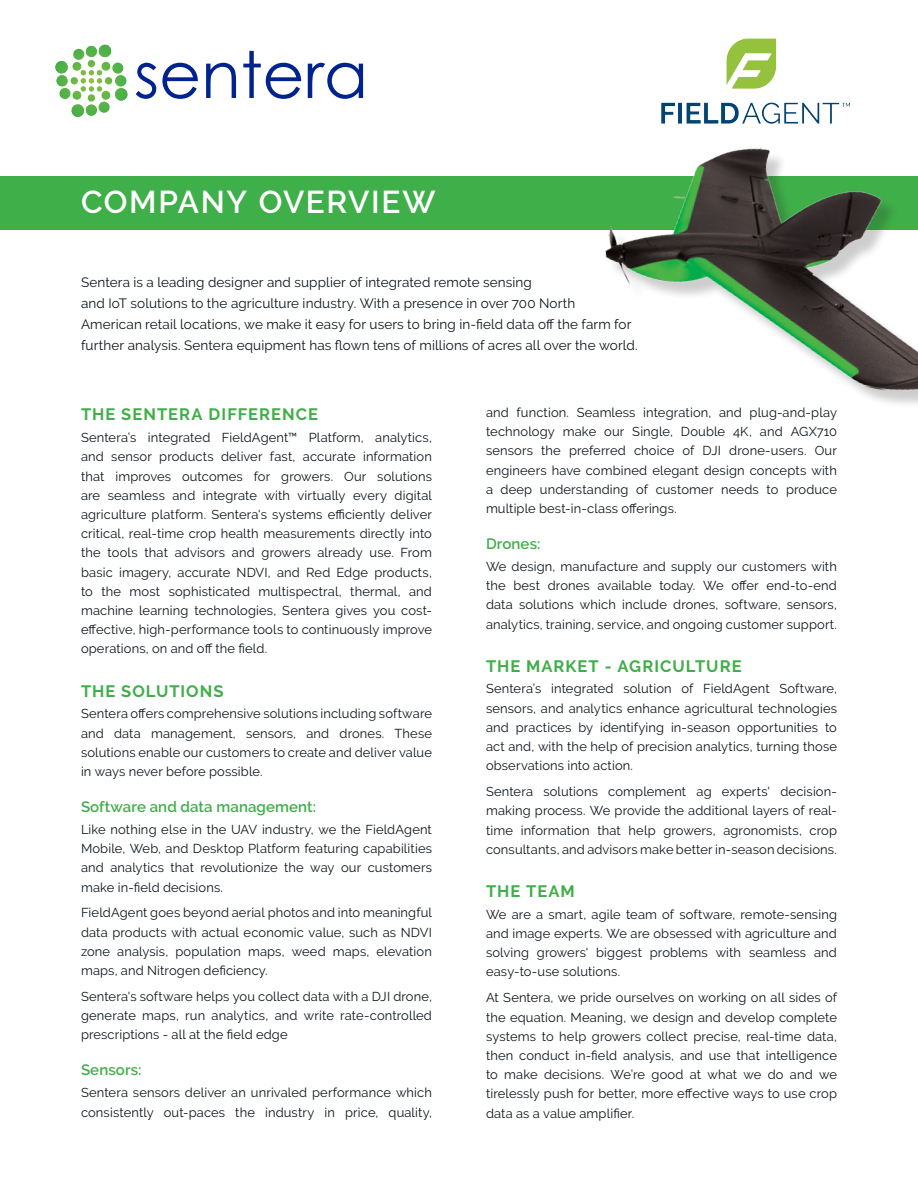
<style>
.page{position:relative;width:918px;height:1188px;background:#fff}
.page>*{position:absolute;margin:0;border:0;box-sizing:border-box;transform-origin:0 0}
.t1{font:600 31.5px "Raleway";letter-spacing:.05em;color:#fff}
.t2{font:700 16.5px "Raleway";letter-spacing:.065em;color:#40ae49}
.t3{font:600 15px "Raleway";letter-spacing:.005em;color:#40ae49}
.t4{font:13.5px/21px "Raleway";letter-spacing:.01em;color:#0e151d}
.t5{font:12.9px/19.2px "Raleway";letter-spacing:.01em;color:#0e151d;text-align:justify}
</style>
<div class="page">
<div style="left:0;top:176px;width:918px;height:54px;background:#3eaf49"></div>
<svg style="left:136px;top:63px;width:20px;height:36px"></svg>
<svg style="left:162px;top:63px;width:36px;height:36px"></svg>
<svg style="left:206px;top:63px;width:30px;height:35px"></svg>
<svg style="left:243px;top:51px;width:58px;height:48px"></svg>
<svg style="left:308px;top:63px;width:55px;height:36px"></svg>
<svg style="left:55px;top:45px;width:73px;height:72px"></svg>
<div style="left:608px;top:151px;width:310px;height:258px;background:#231f20;opacity:.22"></div>
<img style="left:605px;top:148px;width:313px;height:249px">
<img style="left:662px;top:39px;width:187px;height:84px">
<p class="t1" style="left:81px;top:184px;width:356px">COMPANY OVERVIEW</p>
<p class="t4" style="left:81px;top:272px;width:558px">Sentera is a leading designer and supplier of integrated remote sensing<br>and IoT solutions to the agriculture industry. With a presence in over 700 North American retail locations, we make it easy for users to bring in-field data off the farm for further analysis. Sentera equipment has flown tens of millions of acres all over the world.</p>
<p class="t2" style="left:81px;top:405px;width:239px">THE SENTERA DIFFERENCE</p>
<p class="t5" style="left:81px;top:428px;width:353px">Sentera’s integrated FieldAgent™ Platform, analytics, and sensor products deliver fast, accurate information that improves outcomes for growers. Our solutions are seamless and integrate with virtually every digital agriculture platform. Sentera's systems efficiently deliver critical, real-time crop health measurements directly into the tools that advisors and growers already use. From basic imagery, accurate NDVI, and Red Edge products, to the most sophisticated multispectral, thermal, and machine learning technologies, Sentera gives you cost&shy;effective, high-performance tools to continuously improve operations, on and off the field.</p>
<p class="t2" style="left:81px;top:681px;width:144px">THE SOLUTIONS</p>
<p class="t5" style="left:81px;top:704px;width:353px">Sentera offers comprehensive solutions including software and data management, sensors, and drones. These solutions enable our customers to create and deliver value in ways never before possible.</p>
<p class="t3" style="left:81px;top:798px;width:237px">Software and data management:</p>
<p class="t5" style="left:81px;top:820px;width:353px">Like nothing else in the UAV industry, we the FieldAgent Mobile, Web, and Desktop Platform featuring capabilities and analytics that revolutionize the way our customers make in-field decisions.</p>
<p class="t5" style="left:81px;top:903px;width:353px">FieldAgent goes beyond aerial photos and into meaningful data products with actual economic value, such as NDVI zone analysis, population maps, weed maps, elevation maps, and Nitrogen deficiency.</p>
<p class="t5" style="left:81px;top:987px;width:353px">Sentera's software helps you collect data with a DJI drone, generate maps, run analytics, and write rate-controlled prescriptions - all at the field edge</p>
<p class="t3" style="left:81px;top:1062px;width:62px">Sensors:</p>
<p class="t5" style="left:81px;top:1083px;width:353px">Sentera sensors deliver an unrivaled performance which consistently out-paces the industry in price, quality,</p>
<p class="t5" style="left:486px;top:403px;width:353px">and function. Seamless integration, and plug-and-play technology make our Single, Double 4K, and AGX710 sensors the preferred choice of DJI drone-users. Our engineers have combined elegant design concepts with a deep understanding of customer needs to produce multiple best-in-class offerings.</p>
<p class="t3" style="left:486px;top:535px;width:56px">Drones:</p>
<p class="t5" style="left:486px;top:557px;width:352px">We design, manufacture and supply our customers with the best drones available today. We offer end-to-end data solutions which include drones, software, sensors, analytics, training, service, and ongoing customer support.</p>
<p class="t2" style="left:486px;top:656px;width:257px">THE MARKET - AGRICULTURE</p>
<p class="t5" style="left:486px;top:679px;width:353px">Sentera’s integrated solution of FieldAgent Software, sensors, and analytics enhance agricultural technologies and practices by identifying in-season opportunities to act and, with the help of precision analytics, turning those observations into action.</p>
<p class="t5" style="left:486px;top:782px;width:353px">Sentera solutions complement ag experts' decision&shy;making process. We provide the additional layers of real&shy;time information that help growers, agronomists, crop consultants, and advisors make better in-season decisions.</p>
<p class="t2" style="left:486px;top:882px;width:90px">THE TEAM</p>
<p class="t5" style="left:486px;top:905px;width:353px">We are a smart, agile team of software, remote-sensing and image experts. We are obsessed with agriculture and solving growers' biggest problems with seamless and easy-to-use solutions.</p>
<p class="t5" style="left:486px;top:988px;width:353px">At Sentera, we pride ourselves on working on all sides of the equation. Meaning, we design and develop complete systems to help growers collect precise, real-time data, then conduct in-field analysis, and use that intelligence to make decisions. We’re good at what we do and we tirelessly push for better, more effective ways to use crop data as a value amplifier.</p>
</div>
